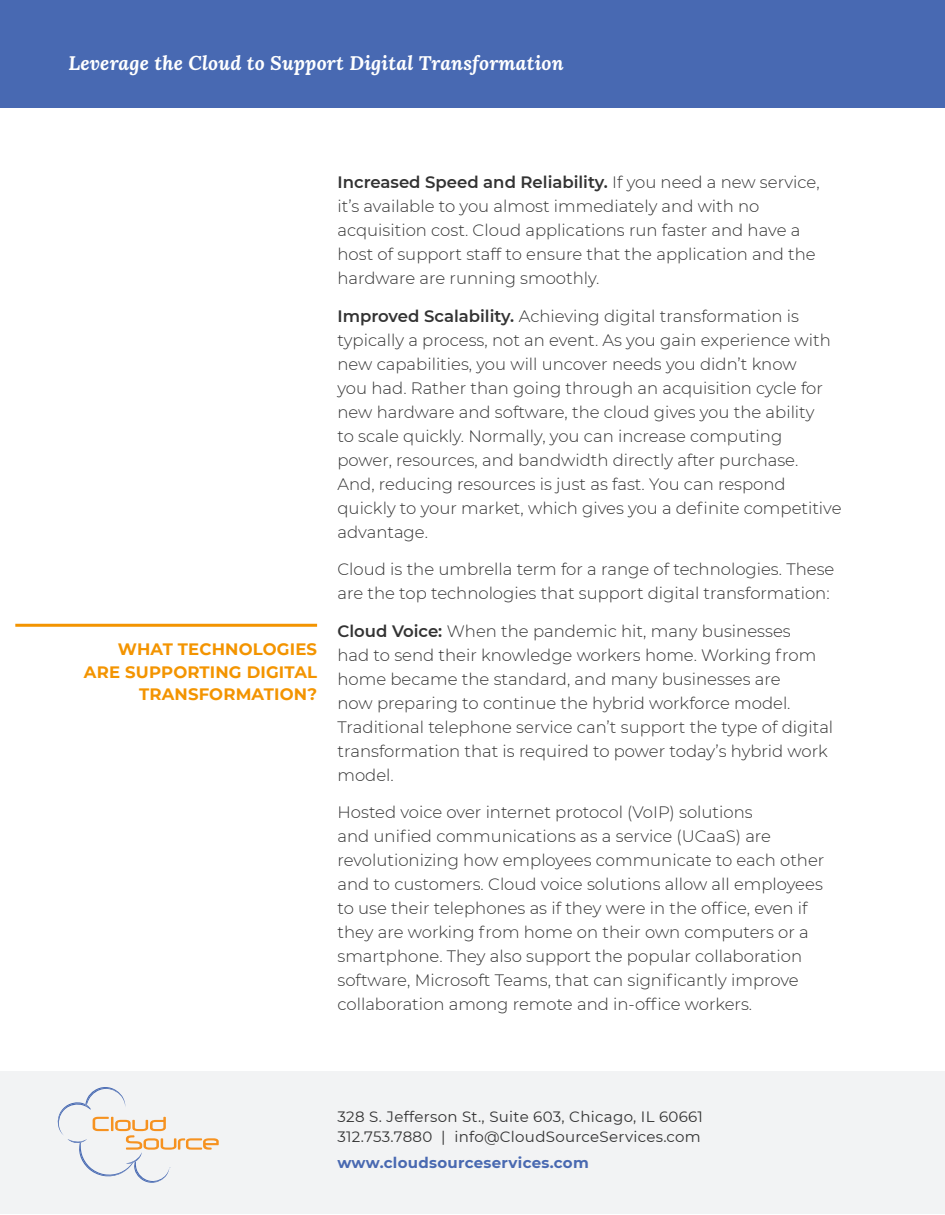
<style>
.page{position:relative;width:945px;height:1215px;background:#fff}
.page>*{position:absolute;margin:0;border:0;box-sizing:border-box;transform-origin:0 0}
.t1{font:italic 700 19.5px "Lora";letter-spacing:.01em;color:#fff}
.t2{font:300 16.5px/24px "Montserrat";color:#333}
.t3{font:700 16.5px/22.5px "Montserrat";letter-spacing:.01em;color:#f39400;text-align:right}
.t4{font:15px/19.5px "Montserrat";letter-spacing:.02em;color:#333}
.t5{font:700 15px "Montserrat";letter-spacing:.02em;color:#4969b1}
.s1{font-weight:600}
</style>
<div class="page">
<div style="left:0;top:0;width:945px;height:108px;background:#4869b2"></div>
<div style="left:1px;top:1072px;width:944px;height:142px;background:#f2f3f4"></div>
<svg style="left:58px;top:1087px;width:161px;height:96px"></svg>
<hr style="left:15px;top:624px;width:302px;height:3px;background:#f39400">
<p class="t1" style="left:69px;top:49px;width:497px">Leverage the Cloud to Support Digital Transformation</p>
<p class="t3" style="left:84px;top:637px;width:235px">WHAT TECHNOLOGIES<br>ARE SUPPORTING DIGITAL<br>TRANSFORMATION?</p>
<p class="t2" style="left:338px;top:170px;width:484px"><span class="s1">Increased Speed and Reliability.</span> If you need a new service, it’s available to you almost immediately and with no acquisition cost. Cloud applications run faster and have a host of support staff to ensure that the application and the hardware are running smoothly.</p>
<p class="t2" style="left:338px;top:303px;width:506px"><span class="s1">Improved Scalability.</span> Achieving digital transformation is typically a process, not an event. As you gain experience with new capabilities, you will uncover needs you didn’t know<br>you had. Rather than going through an acquisition cycle for new hardware and software, the cloud gives you the ability<br>to scale quickly. Normally, you can increase computing<br>power, resources, and bandwidth directly after purchase.<br>And, reducing resources is just as fast. You can respond quickly to your market, which gives you a definite competitive advantage.</p>
<p class="t2" style="left:338px;top:557px;width:498px">Cloud is the umbrella term for a range of technologies. These are the top technologies that support digital transformation:</p>
<p class="t2" style="left:338px;top:618px;width:497px"><span class="s1">Cloud Voice:</span> When the pandemic hit, many businesses<br>had to send their knowledge workers home. Working from home became the standard, and many businesses are<br>now preparing to continue the hybrid workforce model.<br>Traditional telephone service can’t support the type of digital transformation that is required to power today’s hybrid work model.</p>
<p class="t2" style="left:338px;top:800px;width:488px">Hosted voice over internet protocol (VoIP) solutions<br>and unified communications as a service (UCaaS) are revolutionizing how employees communicate to each other and to customers. Cloud voice solutions allow all employees to use their telephones as if they were in the office, even if they are working from home on their own computers or a smartphone. They also support the popular collaboration software, Microsoft Teams, that can significantly improve collaboration among remote and in-office workers.</p>
<p class="t4" style="left:338px;top:1107px;width:367px">328 S. Jefferson St., Suite 603, Chicago, IL 60661<br>312.753.7880 | info@CloudSourceServices.com</p>
<p class="t5" style="left:338px;top:1152px;width:253px">www.cloudsourceservices.com</p>
</div>
